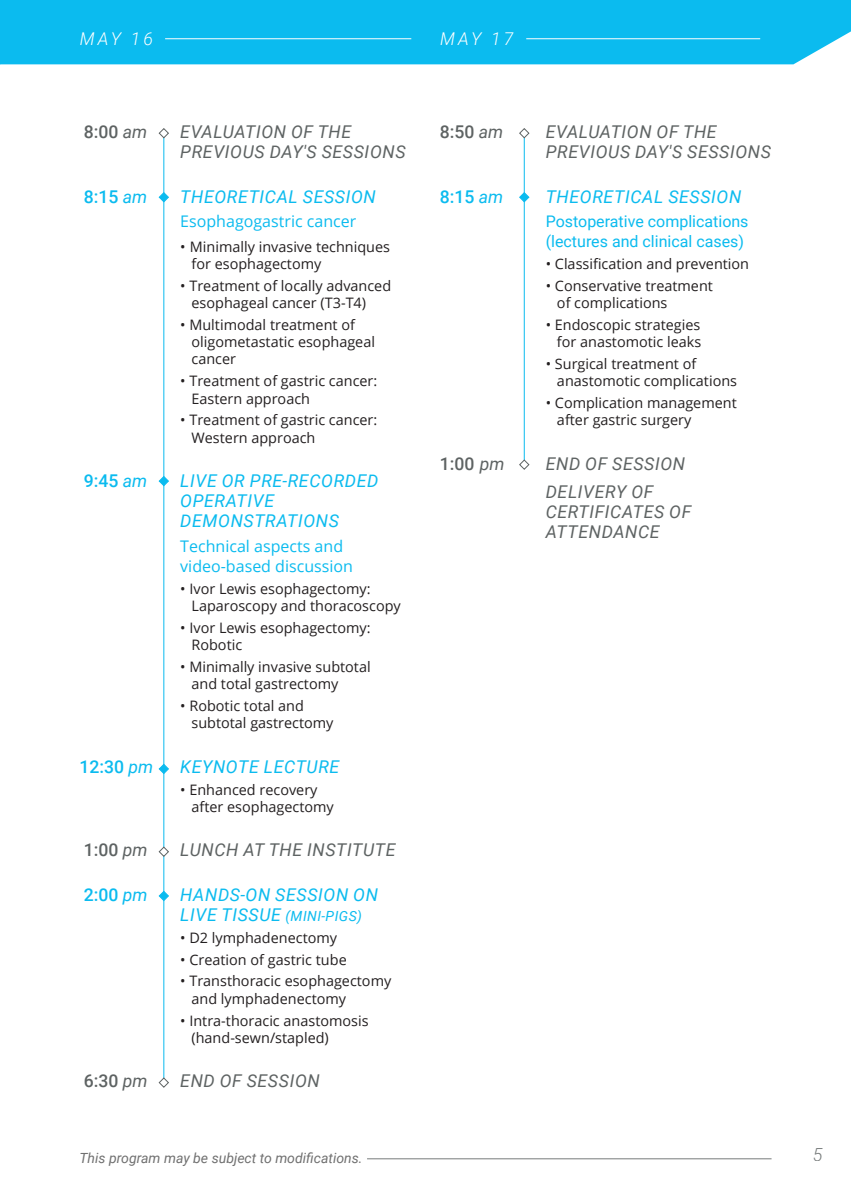
<style>
.page{position:relative;width:851px;height:1191px;background:#fff}
.page>*{position:absolute;margin:0;border:0;box-sizing:border-box;transform-origin:0 0}
.t1{font:italic 300 18px "Roboto";color:#5e6363}
.t2{font:italic 17.6px/20px "Roboto";letter-spacing:.035em;color:#5e6363}
.t3{font:italic 17.6px/20px "Roboto";letter-spacing:.035em;color:#0bbbef}
.t4{font:500 17.6px "Roboto";color:#0bbbef}
.t5{font:500 17.6px "Roboto";color:#5e6363}
.t6{font:italic 300 17.6px "Roboto";letter-spacing:.175em;color:#fff}
.t7{font:16px/20px "Open Sans";color:#0bbbef}
.t8{font:16px/20px "Roboto";color:#0bbbef}
.t9{font:14.4px/17.2px "Open Sans";color:#231f20}
.t10{font:italic 14px "Roboto";color:#707070}
.t11{font:italic 14px "Roboto";letter-spacing:.035em;color:#0bbbef}
.s1{font-weight:400;font-style:italic}
.s2{font-size:17.6px}
</style>
<div class="page">
<div style="left:0;top:0;width:850px;height:64px;background:#0bbbef"></div>
<hr style="left:526px;top:38px;width:234px;height:1px;background:#fff">
<hr style="left:165px;top:38px;width:246px;height:1px;background:#fff">
<hr style="left:524px;top:133px;width:1px;height:334px;background:#0bbbef">
<svg style="left:519px;top:128px;width:10px;height:11px"></svg>
<svg style="left:519px;top:459px;width:10px;height:11px"></svg>
<svg style="left:519px;top:192px;width:10px;height:11px"></svg>
<hr style="left:163px;top:133px;width:1px;height:949px;background:#0bbbef">
<svg style="left:158px;top:128px;width:11px;height:11px"></svg>
<svg style="left:158px;top:1077px;width:11px;height:11px"></svg>
<svg style="left:158px;top:846px;width:11px;height:11px"></svg>
<svg style="left:158px;top:192px;width:11px;height:11px"></svg>
<svg style="left:158px;top:476px;width:11px;height:10px"></svg>
<svg style="left:158px;top:763px;width:11px;height:11px"></svg>
<svg style="left:158px;top:890px;width:11px;height:11px"></svg>
<hr style="left:367px;top:1158px;width:404px;height:1px;background:#5e6363">
<p class="t6" style="left:80px;top:26px;width:75px">MAY 16</p>
<p class="t6" style="left:440px;top:26px;width:75px">MAY 17</p>
<p class="t5" style="left:84px;top:119px;width:65px">8:00 <span class="s1">am</span></p>
<p class="t2" style="left:180px;top:121px;width:227px">EVALUATION OF THE<br>PREVIOUS DAY'S SESSIONS</p>
<p class="t4" style="left:84px;top:184px;width:65px">8:15 <span class="s1">am</span></p>
<p class="t3" style="left:180px;top:186px;width:197px">THEORETICAL SESSION</p>
<p class="t7" style="left:180px;top:211px;width:177px">Esophagogastric cancer</p>
<p class="t9" style="left:191px;top:237px;width:200px;text-indent:-11px">• Minimally invasive techniques for esophagectomy</p>
<p class="t9" style="left:191px;top:276px;width:201px;text-indent:-11px">• Treatment of locally advanced esophageal cancer (T3-T4)</p>
<p class="t9" style="left:191px;top:316px;width:185px;text-indent:-11px">• Multimodal treatment of oligometastatic esophageal cancer</p>
<p class="t9" style="left:191px;top:372px;width:187px;text-indent:-11px">• Treatment of gastric cancer:<br>Eastern approach</p>
<p class="t9" style="left:191px;top:411px;width:187px;text-indent:-11px">• Treatment of gastric cancer:<br>Western approach</p>
<p class="t4" style="left:84px;top:468px;width:65px">9:45 <span class="s1">am</span></p>
<p class="t3" style="left:180px;top:470px;width:200px">LIVE OR PRE-RECORDED<br>OPERATIVE<br>DEMONSTRATIONS</p>
<p class="t7" style="left:180px;top:535px;width:174px">Technical aspects and video-based discussion</p>
<p class="t9" style="left:191px;top:579px;width:211px;text-indent:-11px">• Ivor Lewis esophagectomy:<br>Laparoscopy and thoracoscopy</p>
<p class="t9" style="left:191px;top:618px;width:180px;text-indent:-11px">• Ivor Lewis esophagectomy:<br>Robotic</p>
<p class="t9" style="left:191px;top:657px;width:181px;text-indent:-11px">• Minimally invasive subtotal and total gastrectomy</p>
<p class="t9" style="left:191px;top:696px;width:143px;text-indent:-11px">• Robotic total and subtotal gastrectomy</p>
<p class="t4" style="left:79px;top:754px;width:75px">12:30 <span class="s1">pm</span></p>
<p class="t3" style="left:180px;top:756px;width:160px">KEYNOTE LECTURE</p>
<p class="t9" style="left:191px;top:780px;width:144px;text-indent:-11px">• Enhanced recovery after esophagectomy</p>
<p class="t5" style="left:84px;top:838px;width:65px">1:00 <span class="s1">pm</span></p>
<p class="t2" style="left:180px;top:839px;width:217px">LUNCH AT THE INSTITUTE</p>
<p class="t4" style="left:84px;top:882px;width:65px">2:00 <span class="s1">pm</span></p>
<p class="t3" style="left:180px;top:884px;width:199px">HANDS-ON SESSION ON</p>
<p class="t11" style="left:180px;top:906px;width:183px"><span class="s2">LIVE TISSUE</span> (MINI-PIGS)</p>
<p class="t9" style="left:180px;top:928px;width:158px">• D2 lymphadenectomy</p>
<p class="t9" style="left:180px;top:950px;width:168px">• Creation of gastric tube</p>
<p class="t9" style="left:191px;top:972px;width:201px;text-indent:-11px">• Transthoracic esophagectomy and lymphadenectomy</p>
<p class="t9" style="left:191px;top:1011px;width:178px;text-indent:-11px">• Intra-thoracic anastomosis (hand-sewn/stapled)</p>
<p class="t5" style="left:84px;top:1068px;width:65px">6:30 <span class="s1">pm</span></p>
<p class="t2" style="left:180px;top:1070px;width:141px">END OF SESSION</p>
<p class="t5" style="left:439px;top:119px;width:65px">8:50 <span class="s1">am</span></p>
<p class="t2" style="left:545px;top:121px;width:227px">EVALUATION OF THE<br>PREVIOUS DAY'S SESSIONS</p>
<p class="t4" style="left:439px;top:184px;width:65px">8:15 <span class="s1">am</span></p>
<p class="t3" style="left:545px;top:186px;width:197px">THEORETICAL SESSION</p>
<p class="t8" style="left:545px;top:211px;width:204px">Postoperative complications (lectures and clinical cases)</p>
<p class="t9" style="left:545px;top:255px;width:205px">• Classification and prevention</p>
<p class="t9" style="left:557px;top:276px;width:157px;text-indent:-11px">• Conservative treatment of complications</p>
<p class="t9" style="left:545px;top:316px;width:157px;text-align:right">• Endoscopic strategies for anastomotic leaks</p>
<p class="t9" style="left:557px;top:355px;width:181px;text-indent:-11px">• Surgical treatment of anastomotic complications</p>
<p class="t9" style="left:557px;top:394px;width:181px;text-indent:-11px">• Complication management after gastric surgery</p>
<p class="t5" style="left:439px;top:451px;width:66px">1:00 <span class="s1">pm</span></p>
<p class="t2" style="left:545px;top:449px;width:141px;line-height:28.6px">END OF SESSION<br>DELIVERY OF</p>
<p class="t2" style="left:545px;top:501px;width:147px">CERTIFICATES OF<br>ATTENDANCE</p>
<p class="t10" style="left:79px;top:1147px;width:284px">This program may be subject to modifications.</p>
<p class="t1" style="left:812px;top:1141px;width:11px">5</p>
</div>
